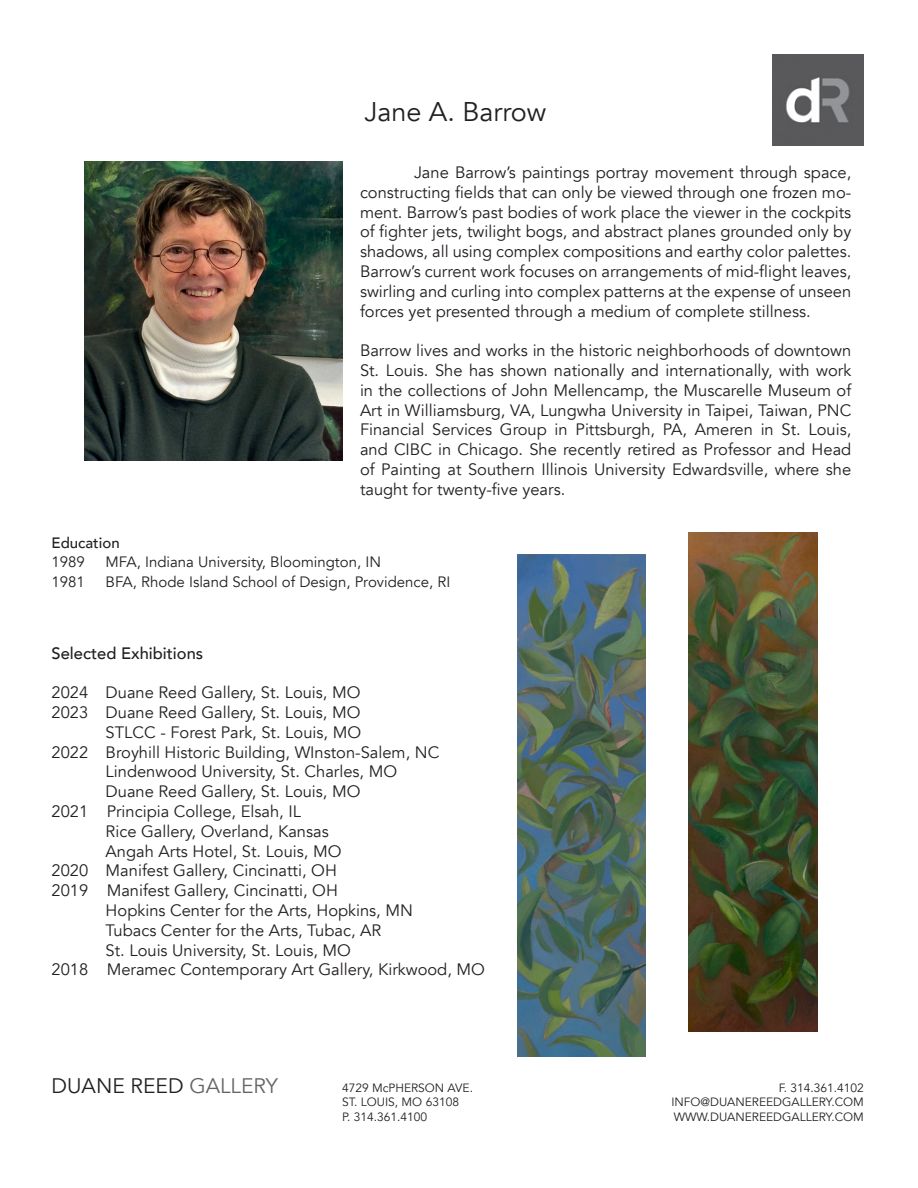
<style>
.page{position:relative;width:918px;height:1188px;background:#fff}
.page>*{position:absolute;margin:0;border:0;box-sizing:border-box;transform-origin:0 0}
.t1{font:27px "Avenir";color:#231f20}
.t2{font:21px "Avenir";color:#231f20}
.t3{font:16.5px/19.8px "Avenir";color:#231f20;text-align:justify}
.t4{font:500 16.5px "Avenir";color:#231f20}
.t5{font:15px "Avenir";color:#231f20}
.t6{font:500 15px "Avenir";color:#231f20}
.t7{font:12px "Avenir";color:#231f20}
.s1{color:#656565}
</style>
<div class="page">
<img style="left:772px;top:55px;width:91px;height:91px">
<img style="left:689px;top:533px;width:129px;height:498px">
<img style="left:517px;top:555px;width:129px;height:502px">
<img style="left:85px;top:162px;width:257px;height:299px">
<p class="t1" style="left:364px;top:95px;width:184px">Jane A. Barrow</p>
<p class="t3" style="left:360px;top:163px;width:493px;text-indent:54px">Jane Barrow’s paintings portray movement through space, constructing fields that can only be viewed through one frozen mo&shy;ment. Barrow’s past bodies of work place the viewer in the cockpits of fighter jets, twilight bogs, and abstract planes grounded only by shadows, all using complex compositions and earthy color palettes.<br>Barrow’s current work focuses on arrangements of mid-flight leaves, swirling and curling into complex patterns at the expense of unseen forces yet presented through a medium of complete stillness.</p>
<p class="t3" style="left:360px;top:341px;width:493px">Barrow lives and works in the historic neighborhoods of downtown St. Louis. She has shown nationally and internationally, with work in the collections of John Mellencamp, the Muscarelle Museum of Art in Williamsburg, VA, Lungwha University in Taipei, Taiwan, PNC Financial Services Group in Pittsburgh, PA, Ameren in St. Louis, and CIBC in Chicago. She recently retired as Professor and Head of Painting at Southern Illinois University Edwardsville, where she taught for twenty-five years.</p>
<p class="t6" style="left:52px;top:530px;width:70px">Education</p>
<p class="t5" style="left:52px;top:553px;width:35px">1989</p>
<p class="t5" style="left:106px;top:553px;width:277px">MFA, Indiana University, Bloomington, IN</p>
<p class="t5" style="left:52px;top:573px;width:35px">1981</p>
<p class="t5" style="left:106px;top:573px;width:346px">BFA, Rhode Island School of Design, Providence, RI</p>
<p class="t4" style="left:52px;top:638px;width:153px">Selected Exhibitions</p>
<p class="t3" style="left:52px;top:683px;width:310px">2024 Duane Reed Gallery, St. Louis, MO<br>2023 Duane Reed Gallery, St. Louis, MO</p>
<p class="t3" style="left:106px;top:722px;width:257px">STLCC - Forest Park, St. Louis, MO</p>
<p class="t3" style="left:52px;top:742px;width:389px">2022 Broyhill Historic Building, WInston-Salem, NC</p>
<p class="t3" style="left:106px;top:762px;width:293px">Lindenwood University, St. Charles, MO</p>
<p class="t3" style="left:106px;top:782px;width:256px">Duane Reed Gallery, St. Louis, MO</p>
<p class="t3" style="left:52px;top:802px;width:251px">2021 Principia College, Elsah, IL</p>
<p class="t3" style="left:106px;top:821px;width:225px">Rice Gallery, Overland, Kansas</p>
<p class="t3" style="left:106px;top:841px;width:237px">Angah Arts Hotel, St. Louis, MO</p>
<p class="t3" style="left:52px;top:861px;width:287px">2020 Manifest Gallery, Cincinatti, OH</p>
<p class="t3" style="left:52px;top:881px;width:288px">2019 Manifest Gallery, Cincinatti, OH</p>
<p class="t3" style="left:106px;top:901px;width:309px">Hopkins Center for the Arts, Hopkins, MN</p>
<p class="t3" style="left:106px;top:920px;width:277px">Tubacs Center for the Arts, Tubac, AR</p>
<p class="t3" style="left:106px;top:940px;width:247px">St. Louis University, St. Louis, MO</p>
<p class="t3" style="left:52px;top:960px;width:435px">2018 Meramec Contemporary Art Gallery, Kirkwood, MO</p>
<p class="t2" style="left:52px;top:1073px;width:228px">DUANE REED <span class="s1">GALLERY</span></p>
<p class="t7" style="left:342px;top:1081px;width:133px">4729 McPHERSON AVE.</p>
<p class="t7" style="left:779px;top:1081px;width:87px">F. 314.361.4102</p>
<p class="t7" style="left:342px;top:1095px;width:119px">ST. LOUIS, MO 63108</p>
<p class="t7" style="left:671px;top:1095px;width:194px">INFO@DUANEREEDGALLERY.COM</p>
<p class="t7" style="left:342px;top:1110px;width:87px">P. 314.361.4100</p>
<p class="t7" style="left:674px;top:1110px;width:192px">WWW.DUANEREEDGALLERY.COM</p>
</div>
